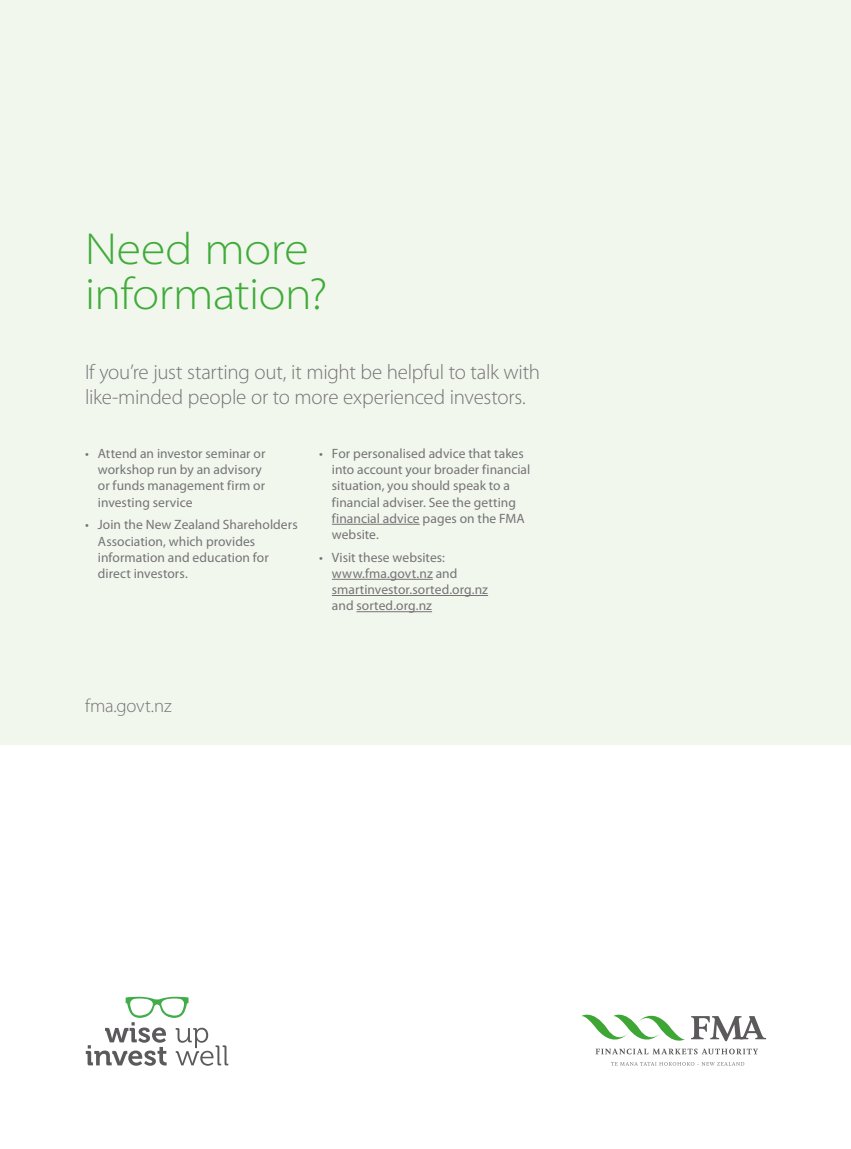
<style>
.page{position:relative;width:851px;height:1149px;background:#fff}
.page>*{position:absolute;margin:0;border:0;box-sizing:border-box;transform-origin:0 0}
.t1{font:300 semi-expanded 45px/45px "Myriad Pro";letter-spacing:-.01em;color:#3fab39}
.t2{font:300 21px/25.5px "Myriad Pro";letter-spacing:-.01em;color:#767376}
.t3{font:300 18.75px "Myriad Pro";letter-spacing:-.005em;color:#767376}
.t4{font:13.5px/16.2px "Myriad Pro";letter-spacing:.005em;color:#767376}
</style>
<div class="page">
<div style="left:0;top:0;width:850px;height:744px;background:#f1f7ed"></div>
<svg style="left:611px;top:1062px;width:133px;height:3px"></svg>
<svg style="left:581px;top:1014px;width:185px;height:40px"></svg>
<svg style="left:86px;top:996px;width:142px;height:69px"></svg>
<hr style="left:332px;top:523px;width:87px;height:1px;background:#767376">
<hr style="left:332px;top:578px;width:101px;height:1px;background:#767376">
<hr style="left:332px;top:595px;width:156px;height:1px;background:#767376">
<hr style="left:356px;top:611px;width:76px;height:1px;background:#767376">
<h1 class="t1" style="left:85px;top:226px;width:244px">Need more information?</h1>
<h2 class="t2" style="left:85px;top:359px;width:456px">If you’re just starting out, it might be helpful to talk with like-minded people or to more experienced investors.</h2>
<p class="t4" style="left:98px;top:445px;width:169px;text-indent:-13px">• Attend an investor seminar or workshop run by an advisory or funds management firm or investing service</p>
<p class="t4" style="left:98px;top:516px;width:201px;text-indent:-13px">• Join the New Zealand Shareholders<br>Association, which provides information and education for direct investors.</p>
<p class="t4" style="left:332px;top:445px;width:200px;text-indent:-13px">• For personalised advice that takes into account your broader financial situation, you should speak to a financial adviser. See the getting financial advice pages on the FMA website.</p>
<p class="t4" style="left:332px;top:549px;width:158px;text-indent:-13px">• Visit these websites: www.fma.govt.nz and smartinvestor.sorted.org.nz and sorted.org.nz</p>
<h3 class="t3" style="left:85px;top:695px;width:88px">fma.govt.nz</h3>
</div>
